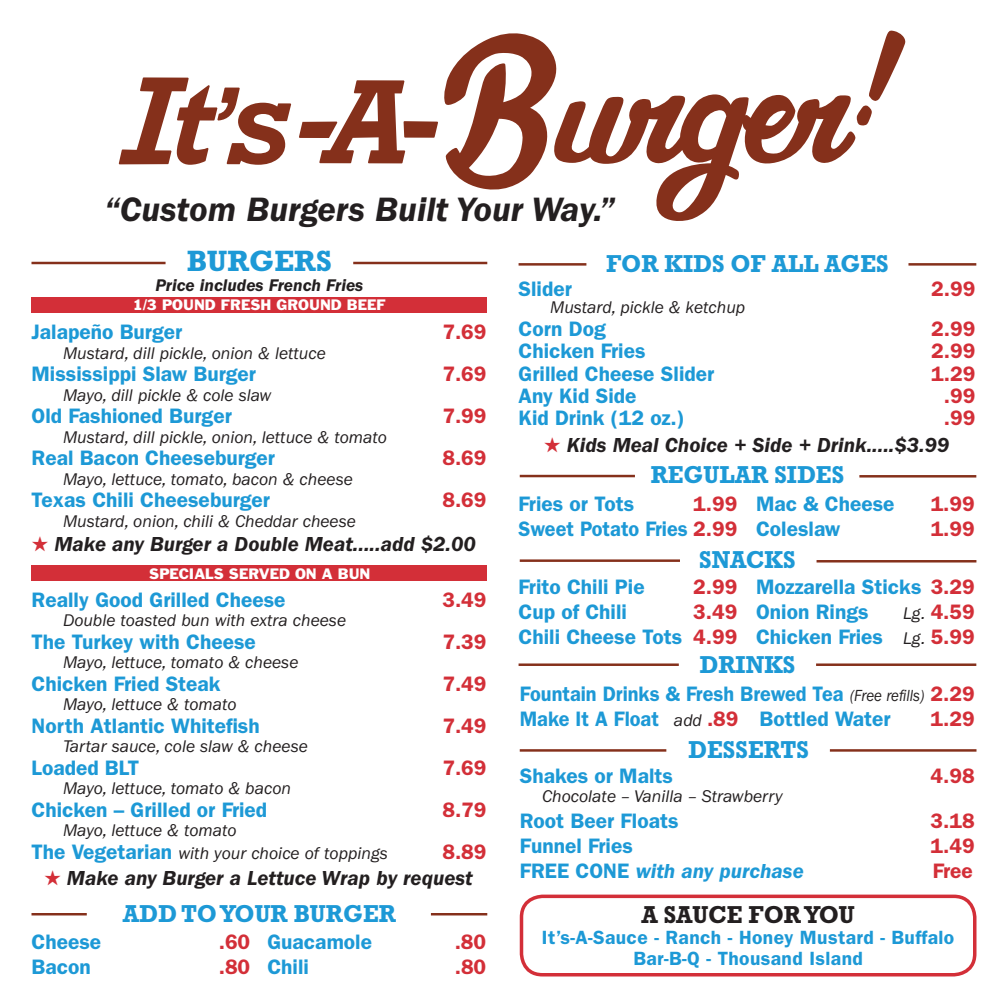
<style>
.page{position:relative;width:1008px;height:1008px;background:#fff}
.page>*{position:absolute;margin:0;border:0;box-sizing:border-box;transform-origin:0 0}
.t1{font:italic 600 35px "Franklin Gothic";color:#231f20}
.t2{font:700 29.75px "Rockwell Std";color:#1d99d6}
.t3{font:700 24.85px "Rockwell Std";color:#1d99d6;scale:.95 1}
.t4{font:700 24.85px "Rockwell Std";color:#231f20;scale:.95 1}
.t5{font:600 21px "Franklin Gothic";color:#1d99d6}
.t6{font:600 21px "Franklin Gothic";color:#d32f38}
.t7{font:italic 600 21px "Franklin Gothic";color:#231f20}
.t8{font:600 21px "Franklin Gothic";color:#1d99d6;scale:.95 1}
.t9{font:italic 600 21px "Franklin Gothic";color:#1d99d6}
.t10{font:600 19.25px "Franklin Gothic";letter-spacing:.02em;color:#1d99d6}
.t11{font:italic 17.5px "Franklin Gothic";color:#231f20}
.t12{font:italic 600 17.5px "Franklin Gothic";color:#231f20}
.t13{font:14px "Franklin Gothic";color:#fff}
.s1{color:#d32f38}
.s2{font-weight:600;font-style:normal;font-size:21px;color:#1d99d6}
.s3{font-weight:400;font-style:italic;font-size:17.5px;color:#231f20}
.s4{font-weight:400;font-style:italic;font-size:16.62px;color:#231f20}
.s5{font-style:normal}
</style>
<div class="page">
<svg style="left:119px;top:77px;width:172px;height:88px"></svg>
<svg style="left:299px;top:30px;width:607px;height:191px"></svg>
<div style="left:32px;top:297px;width:455px;height:15px;background:#d32f38"></div>
<hr style="left:31px;top:262px;width:135px;height:2px;background:#85301b">
<hr style="left:353px;top:262px;width:134px;height:2px;background:#85301b">
<hr style="left:32px;top:913px;width:55px;height:2px;background:#85301b">
<hr style="left:431px;top:913px;width:56px;height:2px;background:#85301b">
<hr style="left:519px;top:263px;width:67px;height:3px;background:#85301b">
<hr style="left:908px;top:263px;width:68px;height:3px;background:#85301b">
<hr style="left:520px;top:475px;width:115px;height:2px;background:#85301b">
<hr style="left:859px;top:475px;width:117px;height:3px;background:#85301b">
<hr style="left:817px;top:560px;width:159px;height:3px;background:#85301b">
<hr style="left:520px;top:559px;width:160px;height:3px;background:#85301b">
<hr style="left:519px;top:663px;width:160px;height:3px;background:#85301b">
<hr style="left:816px;top:663px;width:160px;height:3px;background:#85301b">
<hr style="left:520px;top:749px;width:146px;height:3px;background:#85301b">
<hr style="left:830px;top:749px;width:146px;height:3px;background:#85301b">
<div style="left:520px;top:895px;width:456px;height:81px;border:4px solid #d32f38;border-radius:21px"></div>
<div style="left:32px;top:566px;width:455px;height:15px;background:#d32f38"></div>
<p class="t1" style="left:104px;top:189px;width:512px">“Custom Burgers Built Your Way.”</p>
<p class="t2" style="left:187px;top:244px;width:146px">BURGERS</p>
<p class="t12" style="left:155px;top:275px;width:210px">Price includes French Fries</p>
<p class="t13" style="left:133px;top:296px;width:254px">1/3 POUND FRESH GROUND BEEF</p>
<p class="t3" style="left:606px;top:249px;width:299px">FOR KIDS OF ALL AGES</p>
<p class="t5" style="left:519px;top:276px;width:55px">Slider</p>
<p class="t6" style="left:931px;top:276px;width:46px">2.99</p>
<p class="t11" style="left:550px;top:298px;width:197px">Mustard, pickle &amp; ketchup</p>
<p class="t5" style="left:519px;top:316px;width:89px">Corn Dog</p>
<p class="t6" style="left:931px;top:316px;width:46px">2.99</p>
<p class="t5" style="left:519px;top:339px;width:129px">Chicken Fries</p>
<p class="t6" style="left:931px;top:339px;width:46px">2.99</p>
<p class="t5" style="left:519px;top:361px;width:197px">Grilled Cheese Slider</p>
<p class="t6" style="left:931px;top:361px;width:46px">1.29</p>
<p class="t5" style="left:519px;top:383px;width:119px">Any Kid Side</p>
<p class="t6" style="left:944px;top:383px;width:33px">.99</p>
<p class="t5" style="left:519px;top:406px;width:168px">Kid Drink (12 oz.)</p>
<p class="t6" style="left:944px;top:406px;width:33px">.99</p>
<p class="t7" style="left:544px;top:433px;width:407px"><span class="s1">★</span> Kids Meal Choice + Side + Drink.....$3.99</p>
<p class="t5" style="left:32px;top:320px;width:152px">Jalapeño Burger</p>
<p class="t6" style="left:442px;top:320px;width:46px">7.69</p>
<p class="t11" style="left:63px;top:343px;width:264px">Mustard, dill pickle, onion &amp; lettuce</p>
<p class="t5" style="left:32px;top:362px;width:226px">Mississippi Slaw Burger</p>
<p class="t6" style="left:442px;top:362px;width:46px">7.69</p>
<p class="t11" style="left:63px;top:385px;width:210px">Mayo, dill pickle &amp; cole slaw</p>
<p class="t5" style="left:32px;top:404px;width:202px">Old Fashioned Burger</p>
<p class="t6" style="left:442px;top:404px;width:46px">7.99</p>
<p class="t11" style="left:63px;top:427px;width:326px">Mustard, dill pickle, onion, lettuce &amp; tomato</p>
<p class="t5" style="left:32px;top:446px;width:245px">Real Bacon Cheeseburger</p>
<p class="t6" style="left:442px;top:446px;width:46px">8.69</p>
<p class="t11" style="left:63px;top:469px;width:291px">Mayo, lettuce, tomato, bacon &amp; cheese</p>
<p class="t5" style="left:32px;top:488px;width:240px">Texas Chili Cheeseburger</p>
<p class="t6" style="left:442px;top:488px;width:46px">8.69</p>
<p class="t11" style="left:63px;top:511px;width:294px">Mustard, onion, chili &amp; Cheddar cheese</p>
<p class="t7" style="left:32px;top:532px;width:446px"><span class="s1">★</span> Make any Burger a Double Meat.....add $2.00</p>
<p class="t5" style="left:32px;top:587px;width:256px">Really Good Grilled Cheese</p>
<p class="t6" style="left:442px;top:587px;width:46px">3.49</p>
<p class="t11" style="left:63px;top:611px;width:285px">Double toasted bun with extra cheese</p>
<p class="t5" style="left:32px;top:629px;width:226px">The Turkey with Cheese</p>
<p class="t6" style="left:442px;top:629px;width:46px">7.39</p>
<p class="t11" style="left:63px;top:653px;width:237px">Mayo, lettuce, tomato &amp; cheese</p>
<p class="t5" style="left:32px;top:671px;width:191px">Chicken Fried Steak</p>
<p class="t6" style="left:442px;top:671px;width:46px">7.49</p>
<p class="t11" style="left:63px;top:695px;width:175px">Mayo, lettuce &amp; tomato</p>
<p class="t5" style="left:32px;top:713px;width:230px">North Atlantic Whitefish</p>
<p class="t6" style="left:442px;top:713px;width:46px">7.49</p>
<p class="t11" style="left:63px;top:737px;width:246px">Tartar sauce, cole slaw &amp; cheese</p>
<p class="t5" style="left:32px;top:755px;width:109px">Loaded BLT</p>
<p class="t6" style="left:442px;top:755px;width:46px">7.69</p>
<p class="t11" style="left:63px;top:779px;width:230px">Mayo, lettuce, tomato &amp; bacon</p>
<p class="t5" style="left:32px;top:797px;width:237px">Chicken – Grilled or Fried</p>
<p class="t6" style="left:442px;top:797px;width:46px">8.79</p>
<p class="t11" style="left:63px;top:821px;width:175px">Mayo, lettuce &amp; tomato</p>
<p class="t11" style="left:32px;top:844px;width:358px"><span class="s2">The Vegetarian</span> with your choice of toppings</p>
<p class="t6" style="left:442px;top:839px;width:46px">8.89</p>
<p class="t7" style="left:44px;top:867px;width:430px"><span class="s1">★</span> Make any Burger a Lettuce Wrap by request</p>
<p class="t3" style="left:651px;top:460px;width:205px">REGULAR SIDES</p>
<p class="t5" style="left:519px;top:491px;width:117px">Fries or Tots</p>
<p class="t6" style="left:693px;top:491px;width:46px">1.99</p>
<p class="t8" style="left:519px;top:517px;width:232px">Sweet Potato Fries <span class="s1">2.99</span></p>
<p class="t5" style="left:756px;top:491px;width:140px">Mac &amp; Cheese</p>
<p class="t6" style="left:931px;top:491px;width:46px">1.99</p>
<p class="t5" style="left:756px;top:517px;width:86px">Coleslaw</p>
<p class="t6" style="left:931px;top:517px;width:46px">1.99</p>
<p class="t3" style="left:699px;top:545px;width:103px">SNACKS</p>
<p class="t13" style="left:149px;top:565px;width:223px">SPECIALS SERVED ON A BUN</p>
<p class="t5" style="left:519px;top:574px;width:128px">Frito Chili Pie</p>
<p class="t6" style="left:693px;top:574px;width:46px">2.99</p>
<p class="t5" style="left:519px;top:600px;width:110px">Cup of Chili</p>
<p class="t6" style="left:693px;top:600px;width:46px">3.49</p>
<p class="t5" style="left:519px;top:625px;width:220px">Chili Cheese Tots <span class="s1">4.99</span></p>
<p class="t5" style="left:756px;top:574px;width:220px">Mozzarella Sticks <span class="s1">3.29</span></p>
<p class="t5" style="left:756px;top:600px;width:114px">Onion Rings</p>
<p class="t6" style="left:903px;top:600px;width:73px"><span class="s3">Lg.</span> 4.59</p>
<p class="t5" style="left:756px;top:625px;width:220px">Chicken Fries <span class="s3">Lg.</span> <span class="s1">5.99</span></p>
<p class="t3" style="left:700px;top:650px;width:102px">DRINKS</p>
<p class="t8" style="left:520px;top:681px;width:480px">Fountain Drinks &amp; Fresh Brewed Tea <span class="s4">(Free refills)</span> <span class="s1">2.29</span></p>
<p class="t8" style="left:520px;top:706px;width:392px">Make It A Float <span class="s3">add</span> <span class="s1">.89</span> Bottled Water</p>
<p class="t6" style="left:931px;top:706px;width:46px">1.29</p>
<p class="t3" style="left:688px;top:735px;width:128px">DESSERTS</p>
<p class="t5" style="left:520px;top:764px;width:155px">Shakes or Malts</p>
<p class="t6" style="left:931px;top:764px;width:46px">4.98</p>
<p class="t11" style="left:542px;top:787px;width:242px">Chocolate – Vanilla – Strawberry</p>
<p class="t5" style="left:520px;top:808px;width:160px">Root Beer Floats</p>
<p class="t6" style="left:931px;top:808px;width:46px">3.18</p>
<p class="t5" style="left:520px;top:833px;width:115px">Funnel Fries</p>
<p class="t6" style="left:931px;top:833px;width:46px">1.49</p>
<p class="t9" style="left:520px;top:859px;width:286px"><span class="s5">FREE CONE</span> with any purchase</p>
<p class="t6" style="left:933px;top:858px;width:42px">Free</p>
<p class="t3" style="left:123px;top:899px;width:289px">ADD TO YOUR BURGER</p>
<p class="t5" style="left:32px;top:929px;width:71px">Cheese</p>
<p class="t6" style="left:219px;top:929px;width:33px">.60</p>
<p class="t5" style="left:32px;top:954px;width:61px">Bacon</p>
<p class="t6" style="left:219px;top:954px;width:33px">.80</p>
<p class="t5" style="left:267px;top:929px;width:106px">Guacamole</p>
<p class="t6" style="left:455px;top:929px;width:33px">.80</p>
<p class="t5" style="left:267px;top:954px;width:43px">Chili</p>
<p class="t6" style="left:455px;top:954px;width:33px">.80</p>
<p class="t4" style="left:641px;top:900px;width:226px">A SAUCE FOR YOU</p>
<p class="t10" style="left:542px;top:926px;width:414px">It’s-A-Sauce - Ranch - Honey Mustard - Buffalo</p>
<p class="t10" style="left:633px;top:947px;width:231px">Bar-B-Q - Thousand Island</p>
</div>
